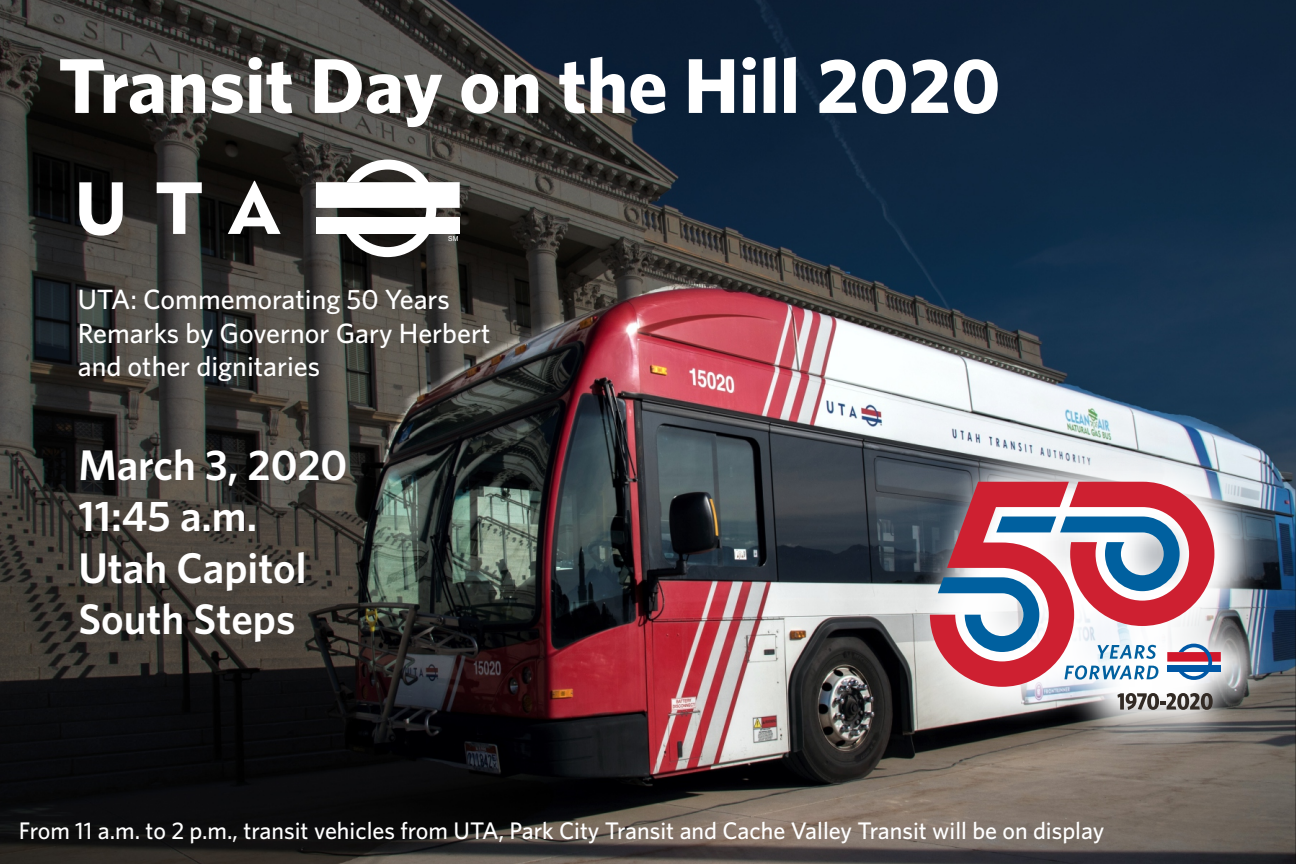
<style>
.page{position:relative;width:1296px;height:864px;background:#fff}
.page>*{position:absolute;margin:0;border:0;box-sizing:border-box;transform-origin:0 0}
.t1{font:700 77.8px "Whitney";color:#fff}
.t2{font:600 42.8px/51.4px "Whitney";color:#fff}
.t3{font:500 28px/33.4px "Whitney";color:#fff}
.t4{font:500 24px "Whitney";color:#fff}
.t5{font:7px "Swiss 721 BT";color:#fff}
</style>
<div class="page">
<img style="left:0;top:0;width:1296px;height:864px">
<svg style="left:79px;top:182px;width:44px;height:54px"></svg>
<svg style="left:157px;top:182px;width:45px;height:52px"></svg>
<svg style="left:228px;top:181px;width:53px;height:53px"></svg>
<div style="left:316px;top:182px;width:144px;height:26px;background:#fff"></div>
<div style="left:316px;top:218px;width:144px;height:16px;background:#fff"></div>
<svg style="left:346px;top:160px;width:90px;height:97px"></svg>
<img style="left:909px;top:445px;width:365px;height:304px">
<svg style="left:1117px;top:693px;width:96px;height:17px;background:#86827f"></svg>
<div style="left:1167px;top:652px;width:54px;height:10px;background:#d1172b"></div>
<div style="left:1167px;top:665px;width:54px;height:6px;background:#0058a6"></div>
<svg style="left:930px;top:482px;width:284px;height:205px"></svg>
<h1 class="t1" style="left:58px;top:51px;width:944px">Transit Day on the Hill 2020</h1>
<p class="t5" style="left:448px;top:236px;width:12px">SM</p>
<p class="t3" style="left:78px;top:284px;width:414px">UTA: Commemorating 50 Years<br>Remarks by Governor Gary Herbert and other dignitaries</p>
<h2 class="t2" style="left:78px;top:441px;width:271px">March 3, 2020<br>11:45 a.m.<br>Utah Capitol<br>South Steps</h2>
<p class="t4" style="left:19px;top:820px;width:1087px">From 11 a.m. to 2 p.m., transit vehicles from UTA, Park City Transit and Cache Valley Transit will be on display</p>
</div>
